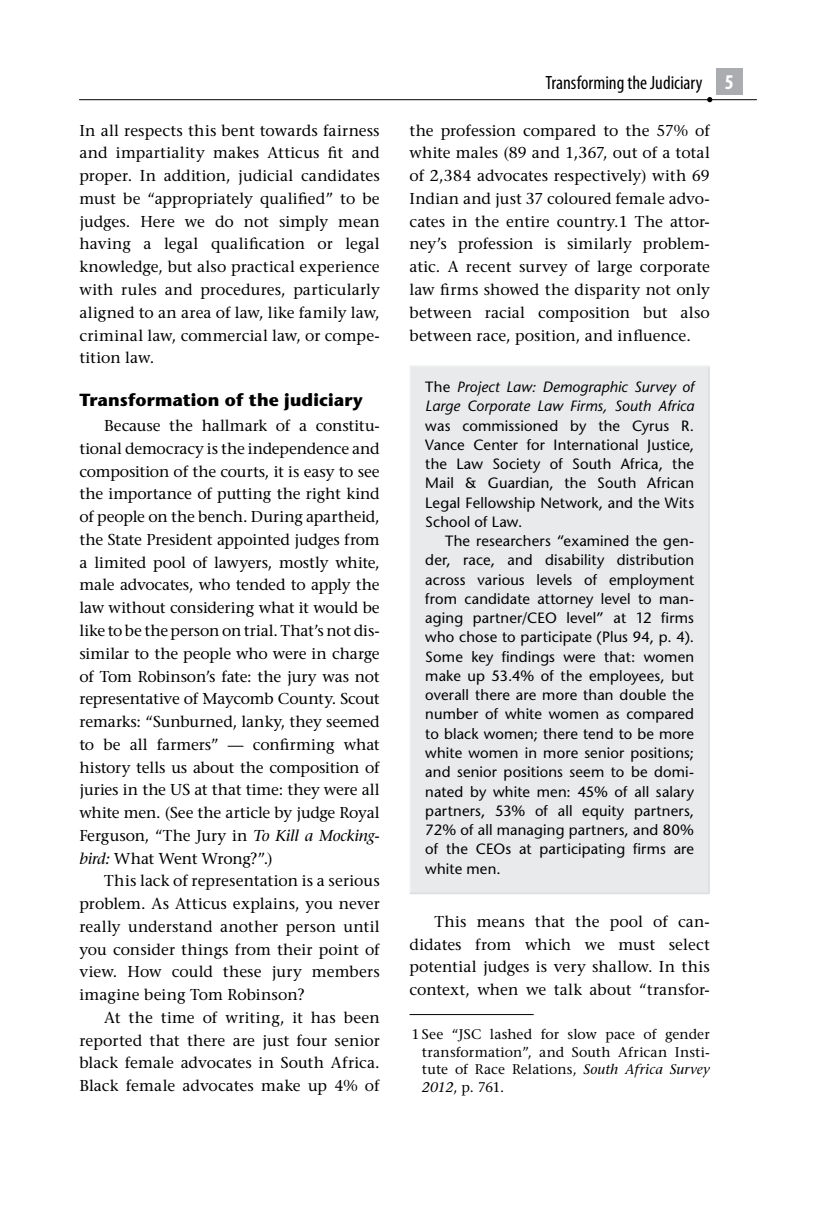
<style>
.page{position:relative;width:834px;height:1216px;background:#fff}
.page>*{position:absolute;margin:0;border:0;box-sizing:border-box;transform-origin:0 0}
.t1{font:condensed 19.25px "Myriad Pro";color:#000}
.Head1{font:700 17.5px "Stone Sans Std";letter-spacing:.005em;color:#000}
.Body{font:500 15.75px/22.8px "Stone Serif Std";letter-spacing:.005em;color:#000;text-align:justify}
.Body-15{font:500 15.75px/22.8px "Stone Serif Std";letter-spacing:-.015em;color:#000;text-align:justify}
.Body-Fl-Sp{font:500 15.75px/22.8px "Stone Serif Std";color:#000;text-align:justify}
.Box-Body{font:500 14.88px/19.2px "Stone Sans Std";letter-spacing:.01em;color:#000;text-align:justify}
.Box-Fl{font:500 14.88px/19.2px "Stone Sans Std";letter-spacing:.01em;color:#000;text-align:justify}
.Fn{font:500 14px/17.5px "Stone Serif Std";letter-spacing:.01em;color:#000;text-align:justify}
.s1{font-style:italic}
.s2{font-weight:700;font-size:21px;color:#fff}
</style>
<div class="page">
<div style="left:715px;top:68px;width:27px;height:27px;background:#aaacb0"></div>
<hr style="left:79px;top:99px;width:677px;height:1px;background:#000">
<svg style="left:707px;top:97px;width:5px;height:5px"></svg>
<div style="left:410px;top:366px;width:298px;height:527px;background:#e9eaeb"></div>
<hr style="left:409px;top:365px;width:300px;height:2px;background:#eff0f1">
<hr style="left:409px;top:367px;width:2px;height:525px;background:#eff0f1">
<hr style="left:708px;top:367px;width:1px;height:525px;background:#dedfe1">
<hr style="left:409px;top:892px;width:300px;height:2px;background:#dedfe1">
<hr style="left:409px;top:1014px;width:124px;height:1px;background:#000">
<p class="Body-Fl-Sp" style="left:79px;top:119px;width:302px">In all respects this bent towards fairness and impartiality makes Atticus fit and proper. In addition, judicial candidates must be “appropriately qualified” to be judges. Here we do not simply mean having a legal qualification or legal knowledge, but also practical experience with rules and procedures, particularly aligned to an area of law, like family law, criminal law, commercial law, or compe&shy;tition law.</p>
<p class="Head1" style="left:79px;top:389px;width:285px">Transformation of the judiciary</p>
<p class="Body-15" style="left:79px;top:414px;width:302px;text-indent:25px">Because the hallmark of a constitu&shy;tional democracy is the independence and composition of the courts, it is easy to see the importance of putting the right kind of people on the bench. During apartheid, the State President appointed judges from a limited pool of lawyers, mostly white, male advocates, who tended to apply the law without considering what it would be like to be the person on trial. That’s not dis&shy;similar to the people who were in charge of Tom Robinson’s fate: the jury was not representative of Maycomb County. Scout remarks: “Sunburned, lanky, they seemed to be all farmers” — confirming what history tells us about the composition of juries in the US at that time: they were all white men. (See the article by judge Royal Ferguson, “The Jury in <span class="s1">To Kill a Mocking&shy;bird:</span> What Went Wrong?”.)</p>
<p class="Body" style="left:79px;top:869px;width:302px;text-indent:25px">This lack of representation is a serious problem. As Atticus explains, you never really understand another person until you consider things from their point of view. How could these jury members imagine being Tom Robinson?</p>
<p class="Body" style="left:79px;top:1006px;width:302px;text-indent:25px">At the time of writing, it has been reported that there are just four senior black female advocates in South Africa.<br>Black female advocates make up 4% of</p>
<p class="t1" style="left:545px;top:71px;width:190px">Transforming the Judiciary <span class="s2">5</span></p>
<p class="Body" style="left:409px;top:119px;width:302px">the profession compared to the 57% of white males (89 and 1,367, out of a total of 2,384 advocates respectively) with 69<br>Indian and just 37 coloured female advo&shy;cates in the entire country.1 The attor&shy;ney’s profession is similarly problem&shy;atic. A recent survey of large corporate law firms showed the disparity not only between racial composition but also between race, position, and influence.</p>
<p class="Box-Fl" style="left:425px;top:377px;width:270px">The <span class="s1">Project Law: Demographic Survey of Large Corporate Law Firms, South Africa </span>was commissioned by the Cyrus R.<br>Vance Center for International Justice, the Law Society of South Africa, the Mail &amp; Guardian, the South African Legal Fellowship Network, and the Wits School of Law.</p>
<p class="Box-Body" style="left:425px;top:531px;width:270px;text-indent:20px">The researchers “examined the gen&shy;der, race, and disability distribution across various levels of employment from candidate attorney level to man&shy;aging partner/CEO level” at 12 firms who chose to participate (Plus 94, p. 4).<br>Some key findings were that: women make up 53.4% of the employees, but overall there are more than double the number of white women as compared to black women; there tend to be more white women in more senior positions; and senior positions seem to be domi&shy;nated by white men: 45% of all salary partners, 53% of all equity partners, 72% of all managing partners, and 80% of the CEOs at participating firms are white men.</p>
<p class="Body" style="left:409px;top:910px;width:302px;text-indent:25px">This means that the pool of can&shy;didates from which we must select potential judges is very shallow. In this context, when we talk about “transfor-</p>
<p class="Fn" style="left:422px;top:1025px;width:289px;text-indent:-11px">1 See “JSC lashed for slow pace of gender transformation”, and South African Insti&shy;tute of Race Relations, <span class="s1">South Africa Survey 2012</span>, p. 761.</p>
</div>
